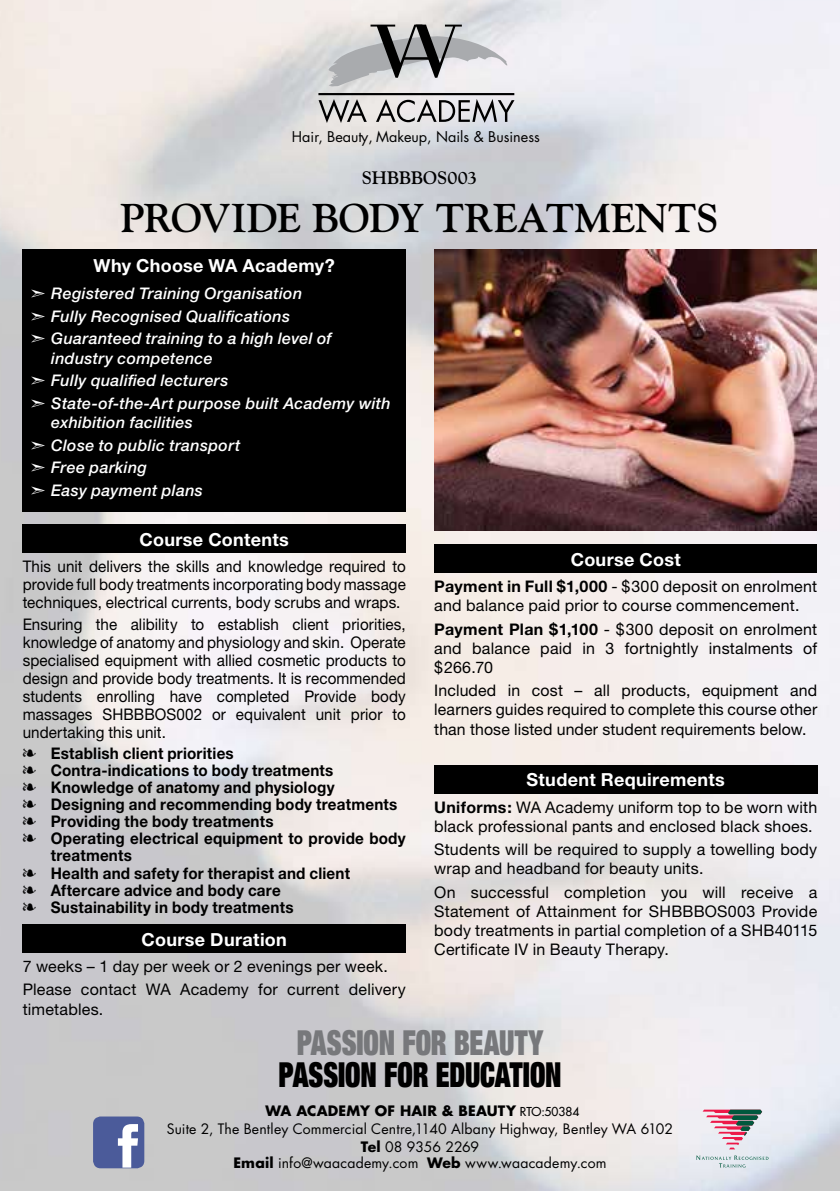
<style>
.page{position:relative;width:840px;height:1191px;background:#fff}
.page>*{position:absolute;margin:0;border:0;box-sizing:border-box;transform-origin:0 0}
.t1{font:700 40px "Goudy";letter-spacing:-.015em;color:#000}
.t2{font:900 expanded 34.6px "Helvetica Neue";letter-spacing:-.005em;color:#000;scale:.8 1}
.t3{font:900 expanded 34.6px "Helvetica Neue";color:#77787b;scale:.8 1}
.t4{font:700 18px "Helvetica Neue";letter-spacing:.02em;color:#fff}
.t5{font:700 18px "Goudy";color:#000}
.t6{font:16px/19.2px "Helvetica Neue";letter-spacing:.01em;color:#000}
.t7{font:16px/18px "Helvetica Neue";letter-spacing:.01em;color:#000;text-align:justify;scale:.95 1}
.t8{font:700 16px "Helvetica Neue";letter-spacing:.015em;color:#000;scale:.95 1}
.t9{font:italic 500 16px/22.6px "Helvetica Neue LT Pro";letter-spacing:.02em;color:#fff}
.t10{font:14.4px "Futura";color:#000}
.t11{font:14px/18px "Futura";letter-spacing:.01em;color:#000;text-align:center}
.s1{font-weight:700}
.s2{font-size:12px}
</style>
<div class="page">
<img style="left:0;top:0;width:839px;height:1191px">
<svg style="left:318px;top:99px;width:48px;height:24px"></svg>
<svg style="left:376px;top:99px;width:138px;height:24px;background:#abaaac"></svg>
<hr style="left:318px;top:93px;width:196px;height:2px;background:#000">
<svg style="left:326px;top:25px;width:182px;height:61px;background:#b9b9bb"></svg>
<hr style="left:403px;top:57px;width:28px;height:3px;background:#000">
<div style="left:23px;top:249px;width:382px;height:263px;background:#000"></div>
<div style="left:23px;top:524px;width:382px;height:29px;background:#000"></div>
<div style="left:23px;top:924px;width:382px;height:29px;background:#000"></div>
<div style="left:434px;top:544px;width:382px;height:29px;background:#000"></div>
<div style="left:434px;top:765px;width:382px;height:28px;background:#000"></div>
<svg style="left:702px;top:1109px;width:59px;height:40px;background:#c4aab3"></svg>
<svg style="left:695px;top:1155px;width:73px;height:12px"></svg>
<img style="left:434px;top:249px;width:381px;height:282px">
<div style="left:93px;top:1116px;width:51px;height:52px;background:#4b5b9a;border-radius:8px"></div>
<svg style="left:118px;top:1124px;width:20px;height:43px"></svg>
<p class="t10" style="left:292px;top:128px;width:249px">Hair, Beauty, Makeup, Nails &amp; Business</p>
<p class="t5" style="left:361px;top:167px;width:117px">SHBBBOS003</p>
<h1 class="t1" style="left:120px;top:194px;width:599px">PROVIDE BODY TREATMENTS</h1>
<p class="t4" style="left:93px;top:254px;width:243px">Why Choose WA Academy?</p>
<p class="t9" style="left:31px;top:282px;width:302px">➣ Registered Training Organisation<br>➣ Fully Recognised Qualifications<br>➣ Guaranteed training to a high level of</p>
<p class="t9" style="left:31px;top:346px;width:361px;text-indent:20px">industry competence<br>➣ Fully qualified lecturers<br>➣ State-of-the-Art purpose built Academy with</p>
<p class="t9" style="left:31px;top:411px;width:211px;text-indent:20px">exhibition facilities<br>➣ Close to public transport ➣ Free parking<br>➣ Easy payment plans</p>
<p class="t4" style="left:139px;top:528px;width:151px">Course Contents</p>
<p class="t7" style="left:23px;top:557px;width:404px">This unit delivers the skills and knowledge required to provide full body treatments incorporating body massage techniques, electrical currents, body scrubs and wraps.</p>
<p class="t7" style="left:23px;top:615px;width:404px">Ensuring the alibility to establish client priorities, knowledge of anatomy and physiology and skin. Operate specialised equipment with allied cosmetic products to design and provide body treatments. It is recommended students enrolling have completed Provide body massages SHBBBOS002 or equivalent unit prior to undertaking this unit.</p>
<p class="t8" style="left:23px;top:744px;width:223px">❧ Establish client priorities</p>
<p class="t8" style="left:23px;top:761px;width:328px">❧ Contra-indications to body treatments</p>
<p class="t8" style="left:23px;top:778px;width:329px">❧ Knowledge of anatomy and physiology</p>
<p class="t8" style="left:23px;top:795px;width:395px">❧ Designing and recommending body treatments</p>
<p class="t8" style="left:23px;top:812px;width:265px">❧ Providing the body treatments</p>
<p class="t8" style="left:23px;top:829px;width:404px">❧ Operating electrical equipment to provide body</p>
<p class="t8" style="left:51px;top:846px;width:87px">treatments</p>
<p class="t8" style="left:23px;top:863px;width:346px">❧ Health and safety for therapist and client</p>
<p class="t8" style="left:23px;top:880px;width:273px">❧ Aftercare advice and body care</p>
<p class="t8" style="left:23px;top:897px;width:286px">❧ Sustainability in body treatments</p>
<p class="t4" style="left:141px;top:928px;width:147px">Course Duration</p>
<p class="t6" style="left:23px;top:954px;width:384px;line-height:23.2px">7 weeks – 1 day per week or 2 evenings per week.<br>Please contact WA Academy for current delivery</p>
<p class="t6" style="left:23px;top:999px;width:82px">timetables.</p>
<p class="t4" style="left:570px;top:548px;width:111px">Course Cost</p>
<p class="t6" style="left:434px;top:576px;width:384px"><span class="s1">Payment in Full $1,000</span> - $300 deposit on enrolment and balance paid prior to course commencement.</p>
<p class="t6" style="left:434px;top:619px;width:384px;text-align:justify"><span class="s1">Payment Plan $1,100</span> - $300 deposit on enrolment and balance paid in 3 fortnightly instalments of $266.70</p>
<p class="t6" style="left:434px;top:680px;width:384px;text-align:justify">Included in cost – all products, equipment and learners guides required to complete this course other than those listed under student requirements below.</p>
<p class="t4" style="left:526px;top:769px;width:200px">Student Requirements</p>
<p class="t6" style="left:434px;top:797px;width:384px"><span class="s1">Uniforms:</span> WA Academy uniform top to be worn with black professional pants and enclosed black shoes.</p>
<p class="t6" style="left:434px;top:839px;width:384px">Students will be required to supply a towelling body wrap and headband for beauty units.</p>
<p class="t6" style="left:434px;top:882px;width:384px;text-align:justify">On successful completion you will receive a Statement of Attainment for SHBBBOS003 Provide body treatments in partial completion of a SHB40115<br>Certificate IV in Beauty Therapy.</p>
<h2 class="t3" style="left:296px;top:1020px;width:309px">PASSION FOR BEAUTY</h2>
<h2 class="t2" style="left:278px;top:1052px;width:355px">PASSION FOR EDUCATION</h2>
<p class="t11" style="left:167px;top:1101px;width:508px"><span class="s1">WA ACADEMY OF HAIR &amp; BEAUTY</span> <span class="s2">RTO:50384<br></span>Suite 2, The Bentley Commercial Centre,1140 Albany Highway, Bentley WA 6102<br><span class="s1">Tel</span> 08 9356 2269</p>
<p class="t11" style="left:233px;top:1153px;width:374px"><span class="s1">Email</span> info@waacademy.com <span class="s1">Web</span> www.waacademy.com</p>
</div>
